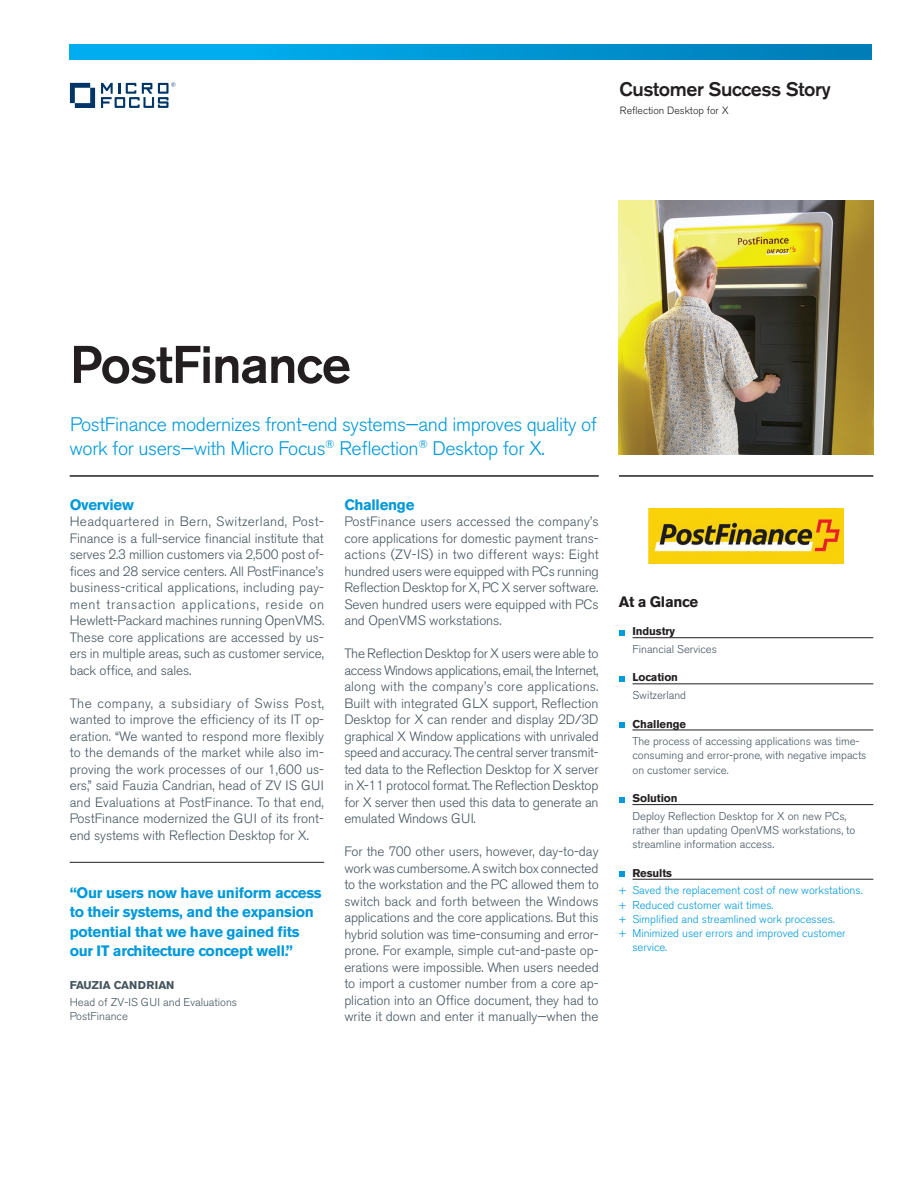
<style>
.page{position:relative;width:918px;height:1188px;background:#fff}
.page>*{position:absolute;margin:0;border:0;box-sizing:border-box;transform-origin:0 0}
.headline_36_38-black{font:500 52.5px "Akzidenz Grotesk BE";letter-spacing:-.02em;color:#231f20}
.intro1_13_16-lt__gre{font:300 19.5px/24px "Akzidenz Grotesk BE";letter-spacing:-.02em;color:#0099da}
.collateral_name_13_1{font:500 19.5px "Akzidenz Grotesk BE";letter-spacing:-.02em;color:#231f20}
.pull_quote_10_13-red{font:700 15px/19.5px "Akzidenz Grotesk BE";letter-spacing:-.02em;color:#0099da}
.subhead_10_13-red{font:700 15px "Akzidenz Grotesk BE";letter-spacing:-.02em;color:#0099da}
.subhead_10_13-black{font:700 15px "Akzidenz Grotesk BE";letter-spacing:-.02em;color:#231f20}
.body_9_11{font:300 13.5px/16.5px "Akzidenz Grotesk BE";letter-spacing:-.005em;color:#45555f;text-align:justify}
.caption_7_5_9_5-grey{font:300 11.25px/14.2px "Akzidenz Grotesk BE";color:#45555f}
.caption_7_5_9_5_ital{font:300 11.25px/14.2px "Akzidenz Grotesk BE";color:#0099da}
.caption_7_5_9_5_rule{font:700 11.25px "Akzidenz Grotesk BE";letter-spacing:-.01em;color:#231f20}
.quote_title_7_5_11_i{font:300 11.25px "Akzidenz Grotesk BE";color:#45555f}
.quote_name_7_5_11-gr{font:700 11.25px "Akzidenz Grotesk BE";color:#45555f}
.quote_company_7_5_9{font:300 11.25px "Akzidenz Grotesk BE";color:#45555f}
.caption_7_9_5-black{font:300 10.5px "Akzidenz Grotesk BE";color:#231f20}
</style>
<div class="page">
<hr style="left:70px;top:475px;width:529px;height:2px;background:#231f20">
<hr style="left:619px;top:475px;width:254px;height:2px;background:#231f20">
<img style="left:619px;top:201px;width:254px;height:254px">
<hr style="left:632px;top:637px;width:241px;height:1px;background:#231f20">
<hr style="left:632px;top:684px;width:241px;height:1px;background:#231f20">
<hr style="left:632px;top:730px;width:241px;height:1px;background:#231f20">
<hr style="left:632px;top:804px;width:241px;height:1px;background:#231f20">
<hr style="left:632px;top:879px;width:241px;height:1px;background:#231f20">
<svg style="left:619px;top:630px;width:5px;height:5px"></svg>
<svg style="left:619px;top:676px;width:5px;height:5px"></svg>
<svg style="left:619px;top:722px;width:5px;height:6px"></svg>
<svg style="left:619px;top:797px;width:5px;height:5px"></svg>
<svg style="left:619px;top:872px;width:5px;height:5px"></svg>
<svg style="left:70px;top:45px;width:802px;height:14px;background:#0098d6"></svg>
<svg style="left:70px;top:83px;width:25px;height:25px"></svg>
<svg style="left:101px;top:82px;width:75px;height:26px"></svg>
<hr style="left:70px;top:862px;width:254px;height:1px;background:#231f20">
<img style="left:649px;top:509px;width:195px;height:54px">
<p class="collateral_name_13_1" style="left:619px;top:77px;width:213px">Customer Success Story</p>
<p class="caption_7_9_5-black" style="left:620px;top:104px;width:110px">Reflection Desktop for X</p>
<p class="headline_36_38-black" style="left:70px;top:332px;width:283px">PostFinance</p>
<p class="intro1_13_16-lt__gre" style="left:70px;top:413px;width:529px">PostFinance modernizes front-end systems—and improves quality of work for users—with Micro Focus<sup>®</sup> Reflection<sup>®</sup> Desktop for X.</p>
<p class="subhead_10_13-red" style="left:70px;top:496px;width:66px">Overview</p>
<p class="body_9_11" style="left:70px;top:514px;width:256px">Headquartered in Bern, Switzerland, Post-Finance is a full-service financial institute that serves 2.3 million customers via 2,500 post of&shy;fices and 28 service centers. All PostFinance’s business-critical applications, including pay&shy;ment transaction applications, reside on Hewlett-Packard machines running OpenVMS.<br>These core applications are accessed by us&shy;ers in multiple areas, such as customer service, back office, and sales.</p>
<p class="body_9_11" style="left:70px;top:695px;width:256px">The company, a subsidiary of Swiss Post, wanted to improve the efficiency of its IT op&shy;eration. “We wanted to respond more flexibly to the demands of the market while also im&shy;proving the work processes of our 1,600 us&shy;ers,” said Fauzia Candrian, head of ZV IS GUI and Evaluations at PostFinance. To that end, PostFinance modernized the GUI of its front&shy;end systems with Reflection Desktop for X.</p>
<p class="pull_quote_10_13-red" style="left:70px;top:883px;width:253px">“Our users now have uniform access to their systems, and the expansion potential that we have gained fits our IT architecture concept well.”</p>
<p class="quote_name_7_5_11-gr" style="left:70px;top:979px;width:106px">FAUZIA CANDRIAN</p>
<p class="quote_title_7_5_11_i" style="left:70px;top:996px;width:169px">Head of ZV-IS GUI and Evaluations</p>
<p class="quote_company_7_5_9" style="left:70px;top:1010px;width:60px">PostFinance</p>
<p class="subhead_10_13-red" style="left:344px;top:496px;width:72px">Challenge</p>
<p class="body_9_11" style="left:344px;top:514px;width:256px">PostFinance users accessed the company’s core applications for domestic payment trans&shy;actions (ZV-IS) in two different ways: Eight hundred users were equipped with PCs running Reflection Desktop for X, PC X server software.<br>Seven hundred users were equipped with PCs and OpenVMS workstations.</p>
<p class="body_9_11" style="left:344px;top:646px;width:256px">The Reflection Desktop for X users were able to access Windows applications, email, the Internet, along with the company’s core applications.<br>Built with integrated GLX support, Reflection Desktop for X can render and display 2D/3D graphical X Window applications with unrivaled speed and accuracy. The central server transmit&shy;ted data to the Reflection Desktop for X server in X-11 protocol format. The Reflection Desktop for X server then used this data to generate an emulated Windows GUI.</p>
<p class="body_9_11" style="left:344px;top:844px;width:256px">For the 700 other users, however, day-to-day work was cumbersome. A switch box connected to the workstation and the PC allowed them to switch back and forth between the Windows applications and the core applications. But this hybrid solution was time-consuming and error&shy;prone. For example, simple cut-and-paste op&shy;erations were impossible. When users needed to import a customer number from a core ap&shy;plication into an Office document, they had to write it down and enter it manually—when the</p>
<p class="subhead_10_13-black" style="left:619px;top:593px;width:81px">At a Glance</p>
<p class="caption_7_5_9_5_rule" style="left:632px;top:625px;width:44px">Industry</p>
<p class="caption_7_5_9_5-grey" style="left:632px;top:642px;width:86px">Financial Services</p>
<p class="caption_7_5_9_5_rule" style="left:632px;top:671px;width:47px">Location</p>
<p class="caption_7_5_9_5-grey" style="left:632px;top:688px;width:55px">Switzerland</p>
<p class="caption_7_5_9_5_rule" style="left:632px;top:717px;width:55px">Challenge</p>
<p class="caption_7_5_9_5-grey" style="left:632px;top:734px;width:235px">The process of accessing applications was time&shy;consuming and error-prone, with negative impacts on customer service.</p>
<p class="caption_7_5_9_5_rule" style="left:632px;top:792px;width:47px">Solution</p>
<p class="caption_7_5_9_5-grey" style="left:632px;top:809px;width:224px">Deploy Reflection Desktop for X on new PCs, rather than updating OpenVMS workstations, to streamline information access.</p>
<p class="caption_7_5_9_5_rule" style="left:632px;top:866px;width:41px">Results</p>
<p class="caption_7_5_9_5_ital" style="left:619px;top:884px;width:245px">+ Saved the replacement cost of new workstations.</p>
<p class="caption_7_5_9_5_ital" style="left:619px;top:898px;width:156px">+ Reduced customer wait times.</p>
<p class="caption_7_5_9_5_ital" style="left:619px;top:912px;width:217px">+ Simplified and streamlined work processes.</p>
<p class="caption_7_5_9_5_ital" style="left:632px;top:926px;width:215px;text-indent:-14px">+ Minimized user errors and improved customer service.</p>
</div>
